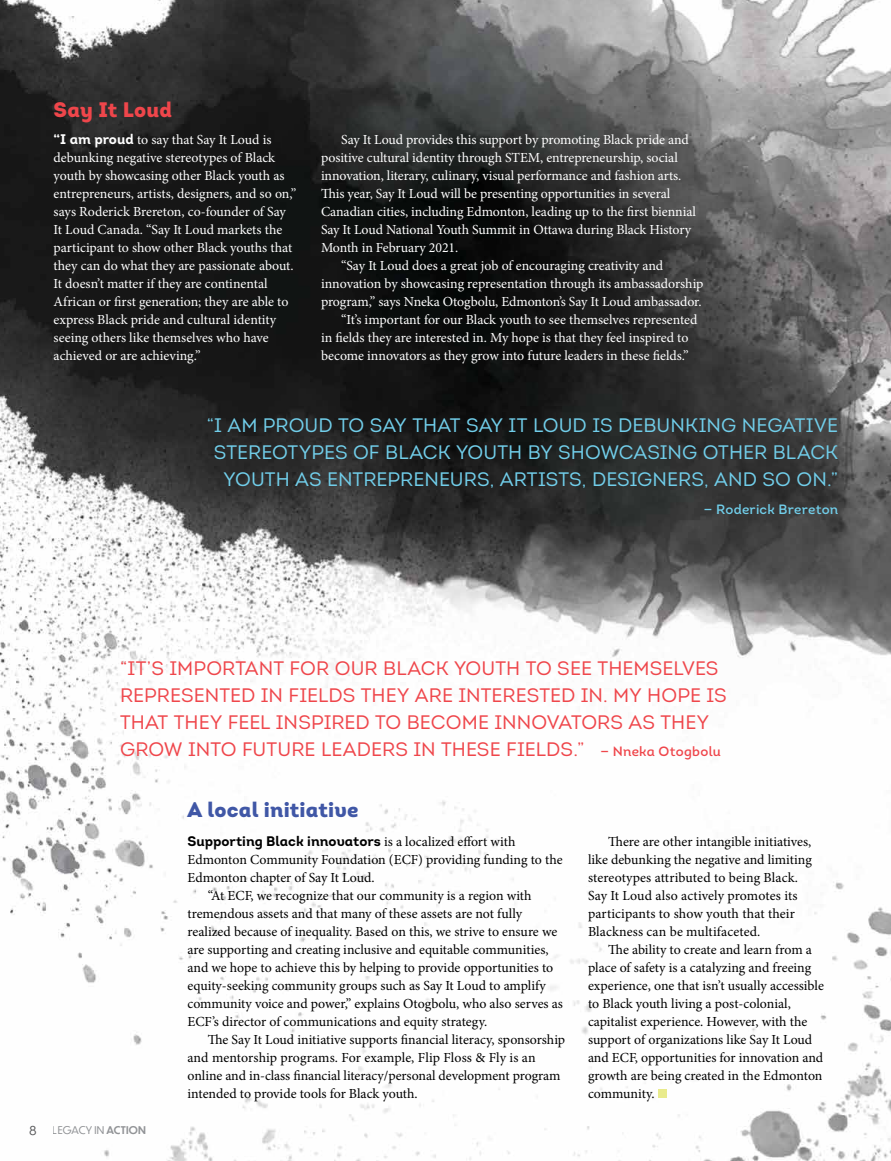
<style>
.page{position:relative;width:891px;height:1161px;background:#fff}
.page>*{position:absolute;margin:0;border:0;box-sizing:border-box;transform-origin:0 0}
.t1{font:21px "Intro Black Alt";letter-spacing:.005em;color:#4057a6}
.t2{font:21px "Intro Black Alt";letter-spacing:.005em;color:#ef464b}
.t3{font:19.5px/27px "Intro Regular Caps";letter-spacing:.005em;color:#ef464b}
.t4{font:19.5px/27px "Intro Regular Caps";letter-spacing:.005em;color:#71ceea;text-align:right}
.t5{font:13.8px/18px "Minion Pro";color:#000}
.t6{font:13.8px/18px "Minion Pro";letter-spacing:-.005em;color:#fff}
.t7{font:13.8px "Intro Bold Alt";color:#000}
.t8{font:13.5px "Intro Semi Bold Alt";letter-spacing:.02em;color:#71ceea}
.t9{font:12px "Dunbar Tall";color:#58595b}
.t10{font:10.5px "Dunbar Tall";letter-spacing:.02em;color:#939598}
.s1{font-family:"Intro Bold Alt"}
.s2{font-family:"Intro Semi Bold Alt";font-size:13.5px}
.s3{font-weight:500}
.s4{font-family:"Minion Pro"}
</style>
<div class="page">
<img style="left:0;top:0;width:891px;height:1161px">
<div style="left:658px;top:1089px;width:8px;height:9px;background:#e9eb8c"></div>
<div style="left:248px;top:58px;width:522px;height:380px;background:#000;opacity:.5"></div>
<h1 class="t2" style="left:54px;top:96px;width:120px">Say It Loud</h1>
<p class="t6" style="left:54px;top:131px;width:244px"><span class="s1">“I am proud</span> to say that Say It Loud is debunking negative stereotypes of Black youth by showcasing other Black youth as entrepreneurs, artists, designers, and so on,” says Roderick Brereton, co-founder of Say It Loud Canada. “Say It Loud markets the participant to show other Black youths that they can do what they are passionate about.<br>It doesn’t matter if they are continental African or first generation; they are able to express Black pride and cultural identity seeing others like themselves who have achieved or are achieving.”</p>
<p class="t6" style="left:341px;top:131px;width:349px">Say It Loud provides this support by promoting Black pride and</p>
<p class="t6" style="left:321px;top:149px;width:358px">positive cultural identity through STEM, entrepreneurship, social</p>
<p class="t6" style="left:321px;top:167px;width:362px">innovation, literary, culinary, visual performance and fashion arts.</p>
<p class="t6" style="left:321px;top:185px;width:351px">This year, Say It Loud will be presenting opportunities in several</p>
<p class="t6" style="left:321px;top:203px;width:376px">Canadian cities, including Edmonton, leading up to the first biennial</p>
<p class="t6" style="left:321px;top:221px;width:372px">Say It Loud National Youth Summit in Ottawa during Black History</p>
<p class="t6" style="left:321px;top:239px;width:139px">Month in February 2021.</p>
<p class="t6" style="left:341px;top:257px;width:323px">“Say It Loud does a great job of encouraging creativity and</p>
<p class="t6" style="left:321px;top:275px;width:384px">innovation by showcasing representation through its ambassadorship</p>
<p class="t6" style="left:321px;top:293px;width:382px">program,” says Nneka Otogbolu, Edmonton’s Say It Loud ambassador.</p>
<p class="t6" style="left:341px;top:311px;width:358px">“It’s important for our Black youth to see themselves represented</p>
<p class="t6" style="left:321px;top:329px;width:369px">in fields they are interested in. My hope is that they feel inspired to</p>
<p class="t6" style="left:321px;top:347px;width:369px">become innovators as they grow into future leaders in these fields.”</p>
<h2 class="t4" style="left:207px;top:412px;width:633px">“I AM PROUD TO SAY THAT SAY IT LOUD IS DEBUNKING NEGATIVE<br>STEREOTYPES OF BLACK YOUTH BY SHOWCASING OTHER BLACK<br>YOUTH AS ENTREPRENEURS, ARTISTS, DESIGNERS, AND SO ON.”</h2>
<p class="t8" style="left:704px;top:501px;width:136px">— Roderick Brereton</p>
<h2 class="t3" style="left:120px;top:655px;width:608px">“IT’S IMPORTANT FOR OUR BLACK YOUTH TO SEE THEMSELVES REPRESENTED IN FIELDS THEY ARE INTERESTED IN. MY HOPE IS THAT THEY FEEL INSPIRED TO BECOME INNOVATORS AS THEY GROW INTO FUTURE LEADERS IN THESE FIELDS.” <span class="s2">— Nneka Otogbolu</span></h2>
<p class="t9" style="left:30px;top:1122px;width:8px">8</p>
<p class="t10" style="left:53px;top:1123px;width:95px">LEGACY IN <span class="s3">ACTION</span></p>
<h1 class="t1" style="left:188px;top:796px;width:173px">A local initiative</h1>
<p class="t7" style="left:188px;top:832px;width:329px">Supporting Black innovators <span class="s4">is a localized effort with</span></p>
<p class="t5" style="left:188px;top:851px;width:377px">Edmonton Community Foundation (ECF) providing funding to the</p>
<p class="t5" style="left:188px;top:869px;width:189px">Edmonton chapter of Say It Loud.</p>
<p class="t5" style="left:208px;top:887px;width:325px">“At ECF, we recognize that our community is a region with</p>
<p class="t5" style="left:188px;top:905px;width:336px">tremendous assets and that many of these assets are not fully</p>
<p class="t5" style="left:188px;top:923px;width:371px">realized because of inequality. Based on this, we strive to ensure we</p>
<p class="t5" style="left:188px;top:941px;width:363px">are supporting and creating inclusive and equitable communities,</p>
<p class="t5" style="left:188px;top:959px;width:367px">and we hope to achieve this by helping to provide opportunities to</p>
<p class="t5" style="left:188px;top:977px;width:360px">equity-seeking community groups such as Say It Loud to amplify</p>
<p class="t5" style="left:188px;top:995px;width:377px">community voice and power,” explains Otogbolu, who also serves as</p>
<p class="t5" style="left:188px;top:1013px;width:301px">ECF’s director of communications and equity strategy.</p>
<p class="t5" style="left:208px;top:1031px;width:359px">The Say It Loud initiative supports financial literacy, sponsorship</p>
<p class="t5" style="left:188px;top:1049px;width:350px">and mentorship programs. For example, Flip Floss &amp; Fly is an</p>
<p class="t5" style="left:188px;top:1067px;width:375px">online and in-class financial literacy/personal development program</p>
<p class="t5" style="left:188px;top:1085px;width:232px">intended to provide tools for Black youth.</p>
<p class="t5" style="left:588px;top:833px;width:225px;text-indent:20px">There are other intangible initiatives, like debunking the negative and limiting stereotypes attributed to being Black.<br>Say It Loud also actively promotes its participants to show youth that their Blackness can be multifaceted.</p>
<p class="t5" style="left:588px;top:941px;width:238px;text-indent:20px">The ability to create and learn from a place of safety is a catalyzing and freeing experience, one that isn’t usually accessible to Black youth living a post-colonial, capitalist experience. However, with the support of organizations like Say It Loud and ECF, opportunities for innovation and growth are being created in the Edmonton community.</p>
</div>
